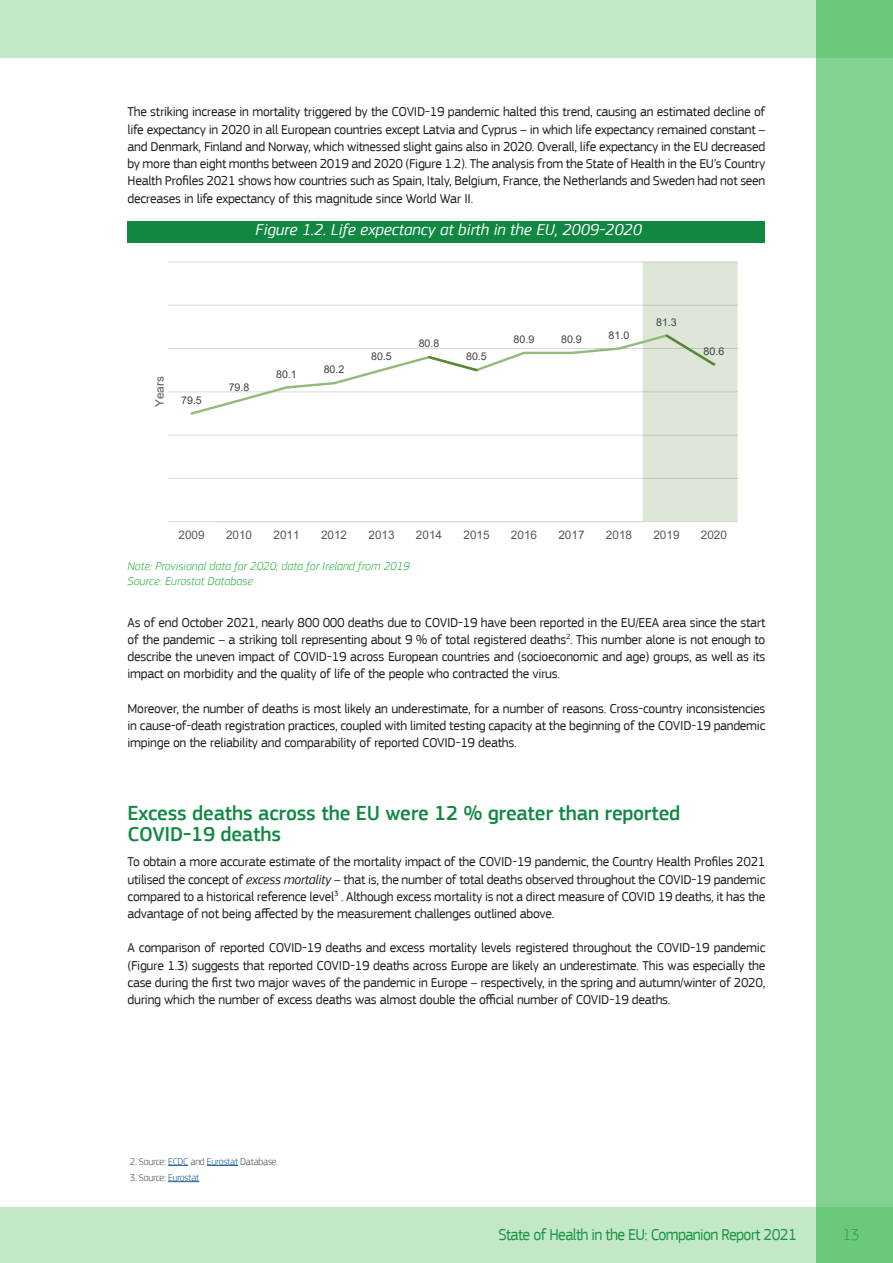
<style>
.page{position:relative;width:893px;height:1263px;background:#fff}
.page>*{position:absolute;margin:0;border:0;box-sizing:border-box;transform-origin:0 0}
.Subtitle_green{font:500 21px/21px "EC Square Sans Pro";letter-spacing:-.01em;color:#108842}
.Figures_-_Title{font:italic 16.5px "EC Square Sans Pro";color:#fff}
.t1{font:16.5px "EC Square Sans Pro";letter-spacing:-.04em;color:#108842;scale:.96 1}
.t2{font:100 16.5px "EC Square Sans Pro";color:#108842}
.Text_1{font:13.5px/17.2px "EC Square Sans Pro";letter-spacing:-.02em;color:#231f20;text-align:justify}
.Quotation{font:italic 300 12px/15px "EC Square Sans Pro";color:#33b44a}
.t3{font:11.85px "Arial";color:#595959}
.t4{font:10.65px "Arial";color:#404040}
.Footnote{font:300 10.5px "EC Square Sans Pro";letter-spacing:-.02em;color:#4e4f50;scale:.95 1}
.s1{font-style:italic}
.s2{color:#175d9e}
</style>
<div class="page">
<div style="left:816px;top:0;width:77px;height:1263px;background:#84d292"></div>
<svg style="left:0;top:0;width:893px;height:58px;background:#bae5c2"></svg>
<svg style="left:0;top:1208px;width:893px;height:55px;background:#bae5c2"></svg>
<div style="left:128px;top:221px;width:637px;height:21px;background:#108842"></div>
<svg style="left:168px;top:1165px;width:20px;height:1px"></svg>
<hr style="left:207px;top:1165px;width:31px;height:1px;background:#175d9e">
<hr style="left:168px;top:1181px;width:31px;height:1px;background:#175d9e">
<hr style="left:168px;top:478px;width:570px;height:1px;background:#d9d9d9">
<hr style="left:168px;top:435px;width:570px;height:1px;background:#d9d9d9">
<hr style="left:168px;top:391px;width:570px;height:1px;background:#d9d9d9">
<hr style="left:168px;top:348px;width:570px;height:1px;background:#d9d9d9">
<hr style="left:168px;top:305px;width:570px;height:1px;background:#d9d9d9">
<hr style="left:168px;top:262px;width:570px;height:1px;background:#d9d9d9">
<svg style="left:215px;top:262px;width:523px;height:259px"></svg>
<hr style="left:168px;top:521px;width:570px;height:1px;background:#d9d9d9">
<svg style="left:189px;top:332px;width:528px;height:84px"></svg>
<p class="Text_1" style="left:128px;top:103px;width:639px">The striking increase in mortality triggered by the COVID-19 pandemic halted this trend, causing an estimated decline of life expectancy in 2020 in all European countries except Latvia and Cyprus – in which life expectancy remained constant – and Denmark, Finland and Norway, which witnessed slight gains also in 2020. Overall, life expectancy in the EU decreased by more than eight months between 2019 and 2020 (Figure 1.2). The analysis from the State of Health in the EU’s Country Health Profiles 2021 shows how countries such as Spain, Italy, Belgium, France, the Netherlands and Sweden had not seen decreases in life expectancy of this magnitude since World War II.</p>
<p class="Figures_-_Title" style="left:256px;top:220px;width:388px">Figure 1.2. Life expectancy at birth in the EU, 2009-2020</p>
<p class="t3" style="left:151px;top:407px;width:32px;rotate:-90deg">Years</p>
<p class="t4" style="left:181px;top:393px;width:22px">79.5</p>
<p class="t4" style="left:229px;top:380px;width:22px">79.8</p>
<p class="t4" style="left:276px;top:367px;width:22px">80.1</p>
<p class="t4" style="left:324px;top:362px;width:22px">80.2</p>
<p class="t4" style="left:371px;top:349px;width:22px">80.5</p>
<p class="t4" style="left:419px;top:336px;width:22px">80.8</p>
<p class="t4" style="left:466px;top:349px;width:22px">80.5</p>
<p class="t4" style="left:514px;top:332px;width:22px">80.9</p>
<p class="t4" style="left:561px;top:332px;width:22px">80.9</p>
<p class="t4" style="left:609px;top:328px;width:22px">81.0</p>
<p class="t4" style="left:656px;top:315px;width:22px">81.3</p>
<p class="t4" style="left:704px;top:344px;width:22px">80.6</p>
<p class="t3" style="left:179px;top:527px;width:28px">2009</p>
<p class="t3" style="left:226px;top:527px;width:28px">2010</p>
<p class="t3" style="left:273px;top:527px;width:28px">2011</p>
<p class="t3" style="left:321px;top:527px;width:28px">2012</p>
<p class="t3" style="left:368px;top:527px;width:28px">2013</p>
<p class="t3" style="left:416px;top:527px;width:28px">2014</p>
<p class="t3" style="left:463px;top:527px;width:28px">2015</p>
<p class="t3" style="left:511px;top:527px;width:28px">2016</p>
<p class="t3" style="left:558px;top:527px;width:28px">2017</p>
<p class="t3" style="left:606px;top:527px;width:28px">2018</p>
<p class="t3" style="left:653px;top:527px;width:28px">2019</p>
<p class="t3" style="left:701px;top:527px;width:28px">2020</p>
<p class="Quotation" style="left:128px;top:559px;width:284px">Note: Provisional data for 2020; data for Ireland from 2019<br>Source: Eurostat Database</p>
<p class="Text_1" style="left:128px;top:614px;width:639px">As of end October 2021, nearly 800 000 deaths due to COVID-19 have been reported in the EU/EEA area since the start of the pandemic – a striking toll representing about 9 % of total registered deaths<sup>2</sup>. This number alone is not enough to describe the uneven impact of COVID-19 across European countries and (socioeconomic and age) groups, as well as its impact on morbidity and the quality of life of the people who contracted the virus.</p>
<p class="Text_1" style="left:128px;top:700px;width:639px">Moreover, the number of deaths is most likely an underestimate, for a number of reasons. Cross-country inconsistencies in cause-of-death registration practices, coupled with limited testing capacity at the beginning of the COVID-19 pandemic impinge on the reliability and comparability of reported COVID-19 deaths.</p>
<p class="Subtitle_green" style="left:128px;top:802px;width:554px">Excess deaths across the EU were 12 % greater than reported<br>COVID-19 deaths</p>
<p class="Text_1" style="left:128px;top:853px;width:639px">To obtain a more accurate estimate of the mortality impact of the COVID-19 pandemic, the Country Health Profiles 2021 utilised the concept of <span class="s1">excess mortality</span> – that is, the number of total deaths observed throughout the COVID-19 pandemic compared to a historical reference level<sup>3</sup> . Although excess mortality is not a direct measure of COVID 19 deaths, it has the advantage of not being affected by the measurement challenges outlined above.</p>
<p class="Text_1" style="left:128px;top:939px;width:639px">A comparison of reported COVID-19 deaths and excess mortality levels registered throughout the COVID-19 pandemic (Figure 1.3) suggests that reported COVID-19 deaths across Europe are likely an underestimate. This was especially the case during the first two major waves of the pandemic in Europe – respectively, in the spring and autumn/winter of 2020, during which the number of excess deaths was almost double the official number of COVID-19 deaths.</p>
<p class="Footnote" style="left:130px;top:1155px;width:158px">2. Source: <span class="s2">ECDC</span> and <span class="s2">Eurostat</span> Database.</p>
<p class="Footnote" style="left:130px;top:1171px;width:75px">3. Source: <span class="s2">Eurostat</span></p>
<p class="t1" style="left:498px;top:1225px;width:312px">State of Health in the EU: Companion Report 2021</p>
<p class="t2" style="left:842px;top:1225px;width:18px">13</p>
</div>
